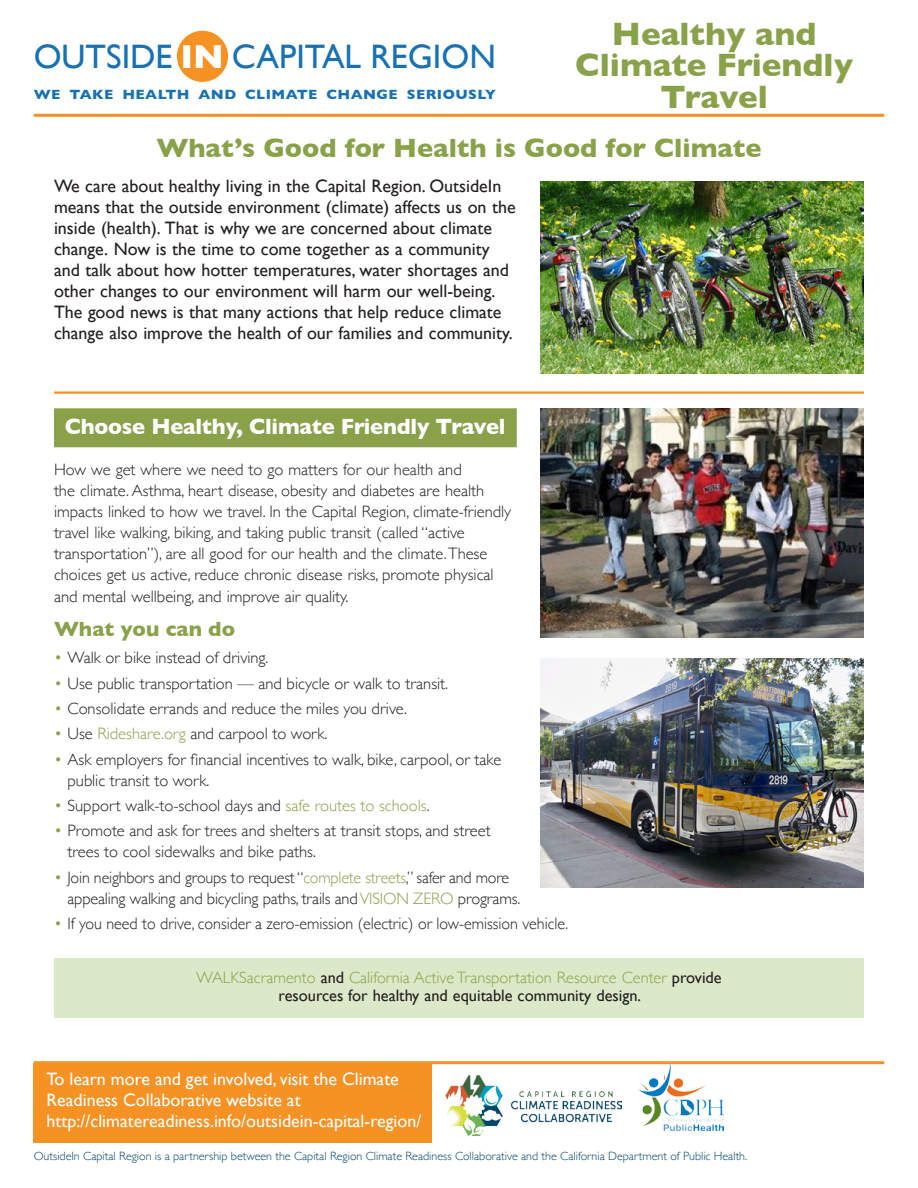
<style>
.page{position:relative;width:918px;height:1188px;background:#fff}
.page>*{position:absolute;margin:0;border:0;box-sizing:border-box;transform-origin:0 0}
.t1{font:33.9px "Gill Sans";color:#1871b2}
.t2{font:700 33px/31.5px "Gill Sans";color:#89a24a;text-align:center}
.SubH_1{font:700 27px "Gill Sans";color:#89a24a}
.BarSubH_HotterClimat{font:700 22.5px "Gill Sans";letter-spacing:-.01em;color:#fff}
.SubH_2{font:700 21px "Gill Sans";color:#89a24a}
.Bod_1{font:18px/21px "Gill Sans";color:#231f20}
.MoreInfo{font:18px/21px "Gill Sans";color:#fff}
.Bod_1-2{font:300 16.5px/21px "Gill Sans";color:#231f20}
.Bod_1-3{font:300 16.5px/18px "Gill Sans";color:#89a24a;text-align:center}
.t3{font:700 13.65px "Gill Sans";letter-spacing:.03em;color:#1871b2;scale:1.05 1}
.OInCR{font:300 12px "Gill Sans";color:#054569}
.s1{font-weight:700;color:#fff}
.s2{color:#89a24a}
.s3{font-weight:400;color:#231f20}
</style>
<div class="page">
<hr style="left:34px;top:114px;width:850px;height:3px;background:#f69124">
<div style="left:177px;top:31px;width:51px;height:51px;background:#f69124;border-radius:50%"></div>
<hr style="left:54px;top:391px;width:810px;height:3px;background:#f69124">
<div style="left:54px;top:408px;width:463px;height:39px;background:#89a24a"></div>
<img style="left:540px;top:181px;width:324px;height:193px">
<img style="left:540px;top:409px;width:324px;height:229px">
<img style="left:540px;top:658px;width:324px;height:229px">
<div style="left:54px;top:959px;width:810px;height:59px;background:#dbe9c8"></div>
<hr style="left:34px;top:1061px;width:850px;height:3px;background:#f69124">
<div style="left:34px;top:1063px;width:398px;height:80px;background:#f69124"></div>
<img style="left:446px;top:1076px;width:175px;height:60px">
<img style="left:637px;top:1061px;width:86px;height:70px">
<p class="t2" style="left:575px;top:17px;width:279px">Healthy and<br>Climate Friendly<br>Travel</p>
<p class="t1" style="left:34px;top:37px;width:464px">OUTSIDE <span class="s1">IN</span> CAPITAL REGION</p>
<p class="t3" style="left:34px;top:84px;width:442px">WE TAKE HEALTH AND CLIMATE CHANGE SERIOUSLY</p>
<h1 class="SubH_1" style="left:156px;top:127px;width:607px">What’s Good for Health is Good for Climate</h1>
<p class="Bod_1" style="left:54px;top:175px;width:463px">We care about healthy living in the Capital Region. OutsideIn means that the outside environment (climate) affects us on the inside (health). That is why we are concerned about climate change. Now is the time to come together as a community and talk about how hotter temperatures, water shortages and other changes to our environment will harm our well-being.<br>The good news is that many actions that help reduce climate change also improve the health of our families and community.</p>
<h2 class="BarSubH_HotterClimat" style="left:65px;top:409px;width:442px">Choose Healthy, Climate Friendly Travel</h2>
<p class="Bod_1-2" style="left:54px;top:459px;width:459px">How we get where we need to go matters for our health and<br>the climate. Asthma, heart disease, obesity and diabetes are health impacts linked to how we travel. In the Capital Region, climate-friendly travel like walking, biking, and taking public transit (called “active transportation”), are all good for our health and the climate. These choices get us active, reduce chronic disease risks, promote physical and mental wellbeing, and improve air quality.</p>
<h3 class="SubH_2" style="left:54px;top:612px;width:183px">What you can do</h3>
<p class="Bod_1-2" style="left:54px;top:647px;width:216px"><span class="s2">•</span> Walk or bike instead of driving.</p>
<p class="Bod_1-2" style="left:54px;top:672px;width:396px"><span class="s2">•</span> Use public transportation — and bicycle or walk to transit.</p>
<p class="Bod_1-2" style="left:54px;top:697px;width:355px"><span class="s2">•</span> Consolidate errands and reduce the miles you drive.</p>
<p class="Bod_1-2" style="left:54px;top:723px;width:275px"><span class="s2">•</span> Use <span class="s2">Rideshare.org</span> and carpool to work.</p>
<p class="Bod_1-2" style="left:68px;top:748px;width:435px;text-indent:-14px"><span class="s2">•</span> Ask employers for financial incentives to walk, bike, carpool, or take public transit to work.</p>
<p class="Bod_1-2" style="left:54px;top:794px;width:377px"><span class="s2">•</span> Support walk-to-school days and <span class="s2">safe routes to schools</span>.</p>
<p class="Bod_1-2" style="left:67px;top:820px;width:425px;text-indent:-13px"><span class="s2">•</span> Promote and ask for trees and shelters at transit stops, and street trees to cool sidewalks and bike paths.</p>
<p class="Bod_1-2" style="left:67px;top:866px;width:454px;text-indent:-13px"><span class="s2">•</span> Join neighbors and groups to request “<span class="s2">complete streets</span>,” safer and more appealing walking and bicycling paths, trails and <span class="s2">VISION ZERO</span> programs.</p>
<p class="Bod_1-2" style="left:54px;top:912px;width:516px"><span class="s2">•</span> If you need to drive, consider a zero-emission (electric) or low-emission vehicle.</p>
<p class="Bod_1-3" style="left:196px;top:968px;width:527px">WALKSacramento <span class="s3">and</span> California Active Transportation Resource Center <span class="s3">provide resources for healthy and equitable community design.</span></p>
<p class="MoreInfo" style="left:46px;top:1069px;width:354px">To learn more and get involved, visit the Climate<br>Readiness Collaborative website at</p>
<p class="MoreInfo" style="left:46px;top:1111px;width:376px">http://climatereadiness.info/outsidein-capital-region/</p>
<p class="OInCR" style="left:34px;top:1147px;width:715px">OutsideIn Capital Region is a partnership between the Capital Region Climate Readiness Collaborative and the California Department of Public Health.</p>
</div>
